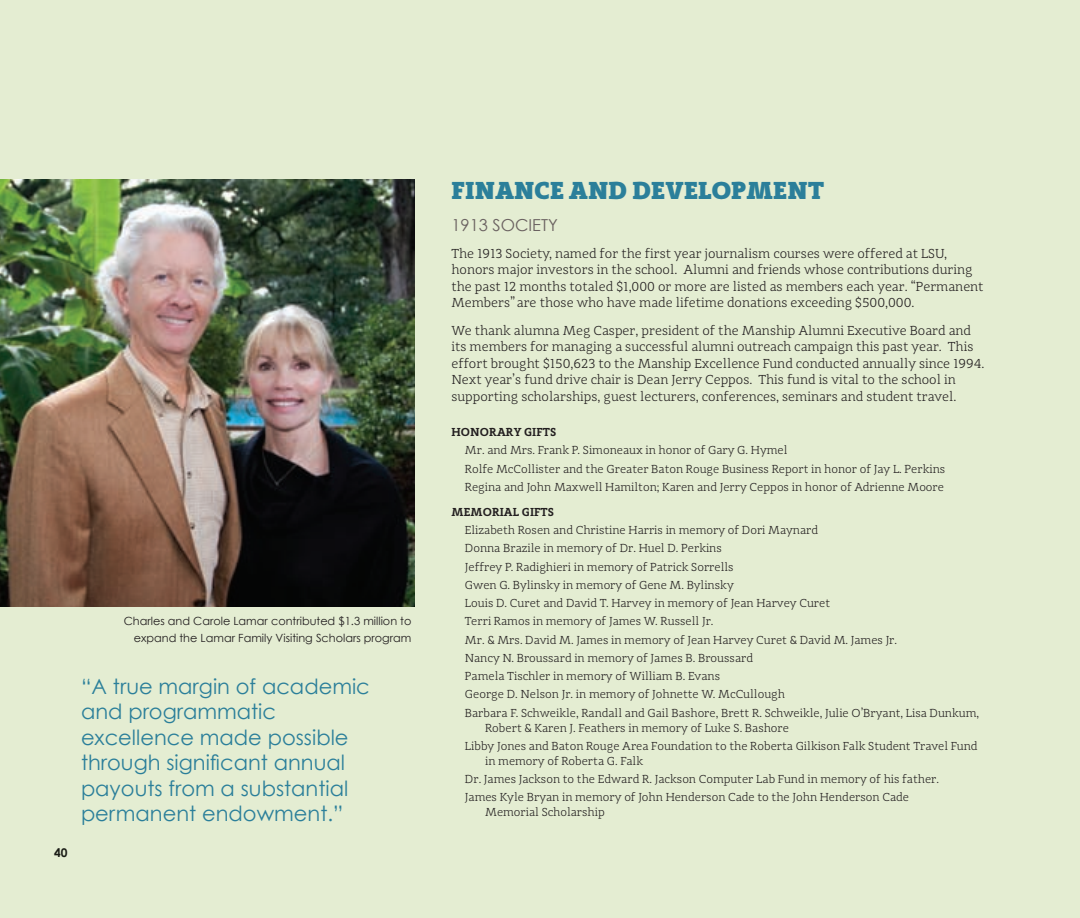
<style>
.page{position:relative;width:1080px;height:918px;background:#e4edd2}
.page>*{position:absolute;margin:0;border:0;box-sizing:border-box;transform-origin:0 0}
.t1{font:800 25.5px "Adagio Slab";letter-spacing:.01em;color:#2b7f9a}
.t2{font:21px/25.5px "Century Gothic";color:#2b7f9a}
.t3{font:16.5px "Century Gothic";color:#6a6160}
.t4{font:300 13.5px/16.5px "Adagio Slab";color:#231f20}
.t5{font:300 12px/18.3px "Adagio Slab";color:#231f20}
.t6{font:600 12px "Adagio Slab";letter-spacing:.01em;color:#231f20}
.t7{font:700 12px "Century Gothic";color:#231f20}
.t8{font:11.25px/16.5px "Century Gothic";color:#231f20;text-align:right}
</style>
<div class="page">
<div style="left:54px;top:848px;width:13px;height:9px;background:#e4edd2"></div>
<img style="left:0;top:180px;width:415px;height:427px">
<p class="t7" style="left:54px;top:845px;width:15px">40</p>
<p class="t8" style="left:124px;top:613px;width:289px">Charles and Carole lamar contributed $1.3 million to expand the lamar family visiting scholars program</p>
<h2 class="t2" style="left:81px;top:673px;width:290px">“a true margin of academic and programmatic excellence made possible through significant annual payouts from a substantial permanent endowment.”</h2>
<h1 class="t1" style="left:452px;top:173px;width:374px">FINANCE AND DEVELOPMENT</h1>
<h3 class="t3" style="left:451px;top:215px;width:108px">1913 soCiety</h3>
<p class="t4" style="left:451px;top:245px;width:534px">The 1913 Society, named for the first year journalism courses were offered at LSU, honors major investors in the school. Alumni and friends whose contributions during the past 12 months totaled $1,000 or more are listed as members each year. “Permanent Members” are those who have made lifetime donations exceeding $500,000.</p>
<p class="t4" style="left:451px;top:322px;width:534px">We thank alumna Meg Casper, president of the Manship Alumni Executive Board and its members for managing a successful alumni outreach campaign this past year. This effort brought $150,623 to the Manship Excellence Fund conducted annually since 1994.<br>Next year’s fund drive chair is Dean Jerry Ceppos. This fund is vital to the school in supporting scholarships, guest lecturers, conferences, seminars and student travel.</p>
<p class="t6" style="left:451px;top:424px;width:106px">HONORARY GIFTS</p>
<p class="t5" style="left:465px;top:441px;width:482px">Mr. and Mrs. Frank P. Simoneaux in honor of Gary G. Hymel<br>Rolfe McCollister and the Greater Baton Rouge Business Report in honor of Jay L. Perkins<br>Regina and John Maxwell Hamilton; Karen and Jerry Ceppos in honor of Adrienne Moore</p>
<p class="t6" style="left:451px;top:504px;width:104px">MEMORIAL GIFTS</p>
<p class="t5" style="left:465px;top:521px;width:516px">Elizabeth Rosen and Christine Harris in memory of Dori Maynard<br>Donna Brazile in memory of Dr. Huel D. Perkins<br>Jeffrey P. Radighieri in memory of Patrick Sorrells<br>Gwen G. Bylinsky in memory of Gene M. Bylinsky<br>Louis D. Curet and David T. Harvey in memory of Jean Harvey Curet<br>Terri Ramos in memory of James W. Russell Jr.<br>Mr. &amp; Mrs. David M. James in memory of Jean Harvey Curet &amp; David M. James Jr.<br>Nancy N. Broussard in memory of James B. Broussard<br>Pamela Tischler in memory of William B. Evans<br>George D. Nelson Jr. in memory of Johnette W. McCullough<br>Barbara F. Schweikle, Randall and Gail Bashore, Brett R. Schweikle, Julie O’Bryant, Lisa Dunkum,</p>
<p class="t5" style="left:465px;top:718px;width:514px;text-indent:20px">Robert &amp; Karen J. Feathers in memory of Luke S. Bashore<br>Libby Jones and Baton Rouge Area Foundation to the Roberta Gilkison Falk Student Travel Fund</p>
<p class="t5" style="left:465px;top:752px;width:476px;text-indent:20px">in memory of Roberta G. Falk<br>Dr. James Jackson to the Edward R. Jackson Computer Lab Fund in memory of his father.<br>James Kyle Bryan in memory of John Henderson Cade to the John Henderson Cade</p>
<p class="t5" style="left:485px;top:803px;width:121px">Memorial Scholarship</p>
</div>
